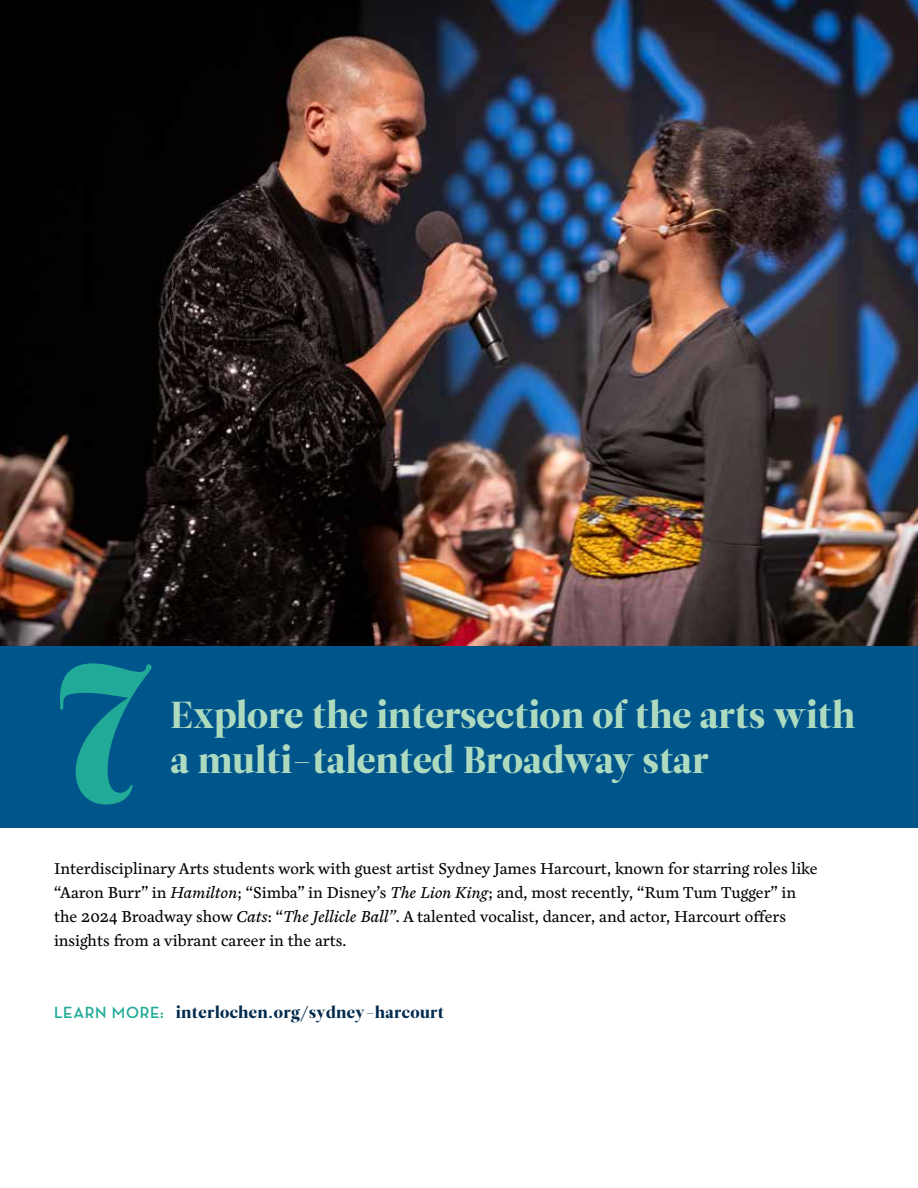
<style>
.page{position:relative;width:918px;height:1188px;background:#fff}
.page>*{position:absolute;margin:0;border:0;box-sizing:border-box;transform-origin:0 0}
.t1{font:195px "Leitura Display";color:#20aa97}
.t2{font:37.5px "Leitura Display";color:#aedbc0}
.t3{font:16.5px/24px "Cardea OTCE";color:#000}
.t4{font:16.5px "Leitura Display";letter-spacing:.025em;color:#002a4e}
.s1{font-style:italic}
.s2{font-family:"Neutraface Display";font-weight:700;color:#20aa97}
.s3{font-family:"Cardea OT Bold Lining"}
</style>
<div class="page">
<img style="left:0;top:0;width:918px;height:646px">
<div style="left:0;top:646px;width:918px;height:181px;background:#00558b"></div>
<h1 class="t1" style="left:54px;top:619px;width:97px">7</h1>
<h2 class="t2" style="left:171px;top:692px;width:686px">Explore the intersection of the arts with</h2>
<h2 class="t2" style="left:171px;top:737px;width:539px">a multi-talented Broadway star</h2>
<p class="t3" style="left:54px;top:858px;width:765px">Interdisciplinary Arts students work with guest artist Sydney James Harcourt, known for starring roles like “Aaron Burr” in <span class="s1">Hamilton</span>; “Simba” in Disney’s <span class="s1">The Lion King</span>; and, most recently, “Rum Tum Tugger” in the 2024 Broadway show <span class="s1">Cats</span>: “<span class="s1">The Jellicle Ball”</span>. A talented vocalist, dancer, and actor, Harcourt offers insights from a vibrant career in the arts.</p>
<p class="t4" style="left:54px;top:1003px;width:392px"><span class="s2">LEARN MORE:</span> interlochen.org<span class="s3">/</span>sydney-harcourt</p>
</div>
